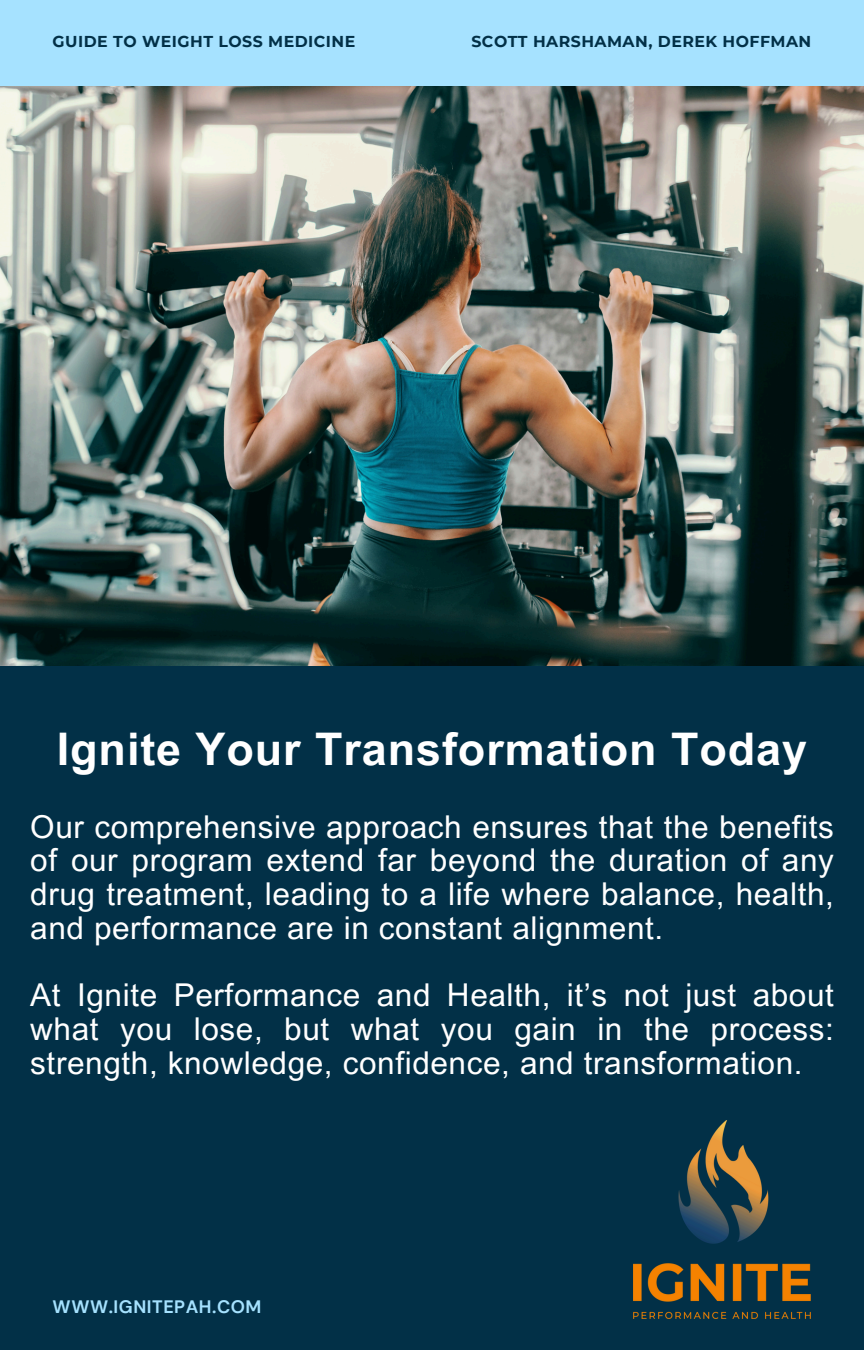
<style>
.page{position:relative;width:864px;height:1350px;background:#023047}
.page>*{position:absolute;margin:0;border:0;box-sizing:border-box;transform-origin:0 0}
.t1{font:700 45px "Arial MT Pro";letter-spacing:.02em;color:#fff}
.t2{font:31.5px/33.8px "Arial MT Pro";letter-spacing:.02em;color:#fff;text-align:justify}
.t3{font:700 18px "DM Sans";letter-spacing:.03em;color:#a6e2ff}
.t4{font:700 15.75px "Montserrat";letter-spacing:.03em;color:#023047}
</style>
<div class="page">
<div style="left:0;top:0;width:864px;height:86px;background:#a6e2ff"></div>
<img style="left:633px;top:1121px;width:178px;height:197px">
<img style="left:0;top:86px;width:864px;height:579px">
<h1 class="t4" style="left:53px;top:32px;width:304px">GUIDE TO WEIGHT LOSS MEDICINE</h1>
<p class="t4" style="left:471px;top:32px;width:341px">SCOTT HARSHAMAN, DEREK HOFFMAN</p>
<h2 class="t1" style="left:57px;top:732px;width:752px">Ignite Your Transformation Today</h2>
<h3 class="t2" style="left:30px;top:814px;width:805px">Our comprehensive approach ensures that the benefits of our program extend far beyond the duration of any drug treatment, leading to a life where balance, health, and performance are in constant alignment.</h3>
<p class="t2" style="left:30px;top:982px;width:805px">At Ignite Performance and Health, it’s not just about what you lose, but what you gain in the process: strength, knowledge, confidence, and transformation.</p>
<p class="t3" style="left:53px;top:1295px;width:210px">WWW.IGNITEPAH.COM</p>
</div>
